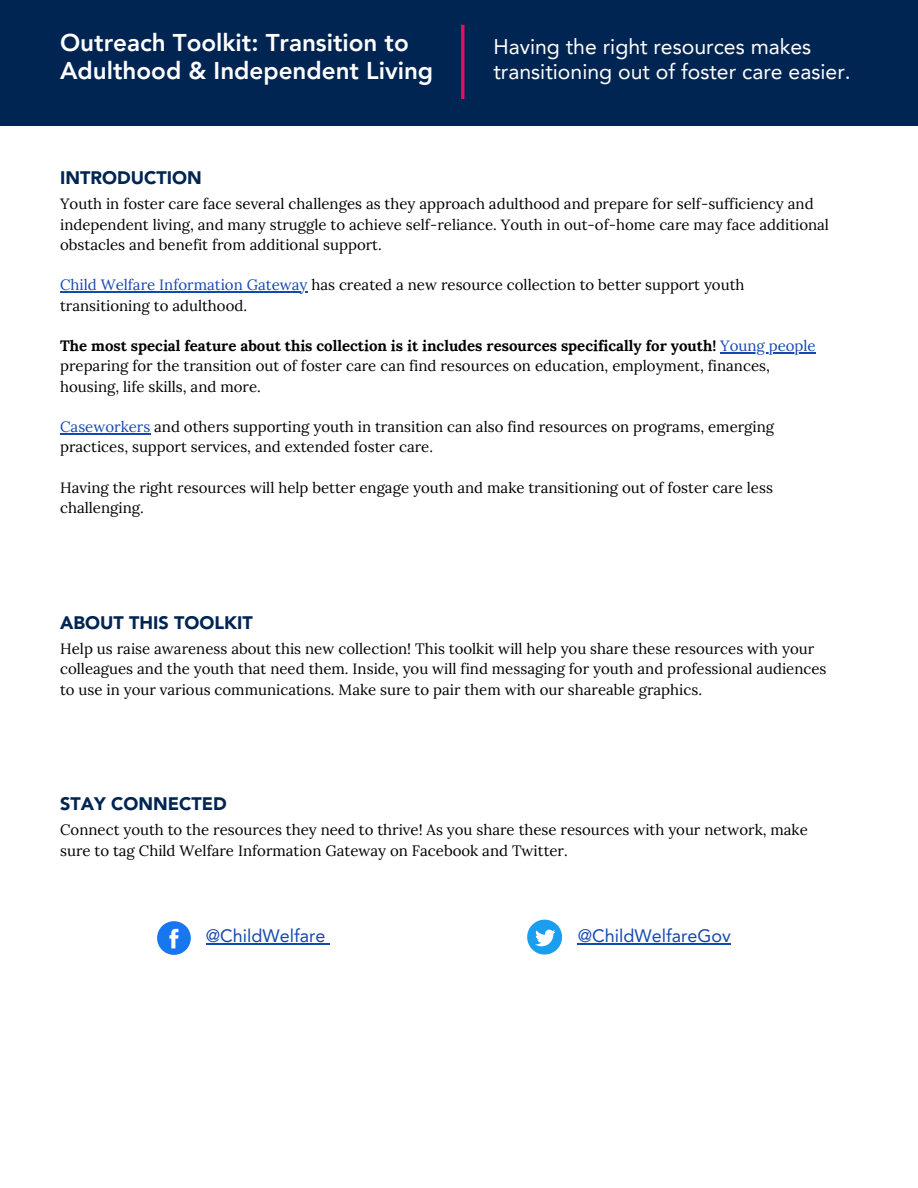
<style>
.page{position:relative;width:918px;height:1188px;background:#fff}
.page>*{position:absolute;margin:0;border:0;box-sizing:border-box;transform-origin:0 0}
.t1{font:800 24.3px/28.2px "Avenir LT Pro";color:#fff}
.t2{font:21.3px/24.8px "Avenir LT Pro";color:#fff}
.t3{font:900 18px "Avenir";color:#002552}
.t4{font:18px "Avenir LT Pro";color:#1448b1}
.t5{font:15px/20.2px "Lora";color:#000}
.s1{color:#1448b1}
.s2{font-weight:700}
</style>
<div class="page">
<div style="left:0;top:0;width:918px;height:126px;background:#002552"></div>
<svg style="left:157px;top:921px;width:34px;height:34px"></svg>
<svg style="left:527px;top:920px;width:35px;height:35px"></svg>
<hr style="left:60px;top:292px;width:247px;height:1px;background:#1448b1">
<hr style="left:720px;top:352px;width:96px;height:1px;background:#1448b1">
<hr style="left:60px;top:433px;width:90px;height:1px;background:#1448b1">
<hr style="left:206px;top:944px;width:119px;height:1px;background:#1448b1">
<hr style="left:578px;top:944px;width:153px;height:1px;background:#1448b1">
<hr style="left:461px;top:25px;width:3px;height:74px;background:#e50e63">
<h1 class="t1" style="left:60px;top:31px;width:375px">Outreach Toolkit: Transition to<br>Adulthood &amp; Independent Living</h1>
<h2 class="t2" style="left:493px;top:36px;width:359px">Having the right resources makes transitioning out of foster care easier.</h2>
<p class="t3" style="left:60px;top:165px;width:143px">INTRODUCTION</p>
<p class="t5" style="left:60px;top:194px;width:770px">Youth in foster care face several challenges as they approach adulthood and prepare for self-sufficiency and independent living, and many struggle to achieve self-reliance. Youth in out-of-home care may face additional obstacles and benefit from additional support.</p>
<p class="t5" style="left:60px;top:275px;width:686px"><span class="s1">Child Welfare Information Gateway</span> has created a new resource collection to better support youth transitioning to adulthood.</p>
<p class="t5" style="left:60px;top:336px;width:757px"><span class="s2">The most special feature about this collection is it includes resources specifically for youth!</span> <span class="s1">Young people </span>preparing for the transition out of foster care can find resources on education, employment, finances, housing, life skills, and more.</p>
<p class="t5" style="left:60px;top:417px;width:716px"><span class="s1">Caseworkers</span> and others supporting youth in transition can also find resources on programs, emerging practices, support services, and extended foster care.</p>
<p class="t5" style="left:60px;top:477px;width:714px">Having the right resources will help better engage youth and make transitioning out of foster care less challenging.</p>
<p class="t3" style="left:60px;top:610px;width:194px">ABOUT THIS TOOLKIT</p>
<p class="t5" style="left:60px;top:639px;width:768px">Help us raise awareness about this new collection! This toolkit will help you share these resources with your colleagues and the youth that need them. Inside, you will find messaging for youth and professional audiences to use in your various communications. Make sure to pair them with our shareable graphics.</p>
<p class="t3" style="left:60px;top:791px;width:168px">STAY CONNECTED</p>
<p class="t5" style="left:60px;top:820px;width:749px">Connect youth to the resources they need to thrive! As you share these resources with your network, make sure to tag Child Welfare Information Gateway on Facebook and Twitter.</p>
<p class="t4" style="left:206px;top:929px;width:121px">@ChildWelfare</p>
<p class="t4" style="left:578px;top:929px;width:155px">@ChildWelfareGov</p>
</div>
